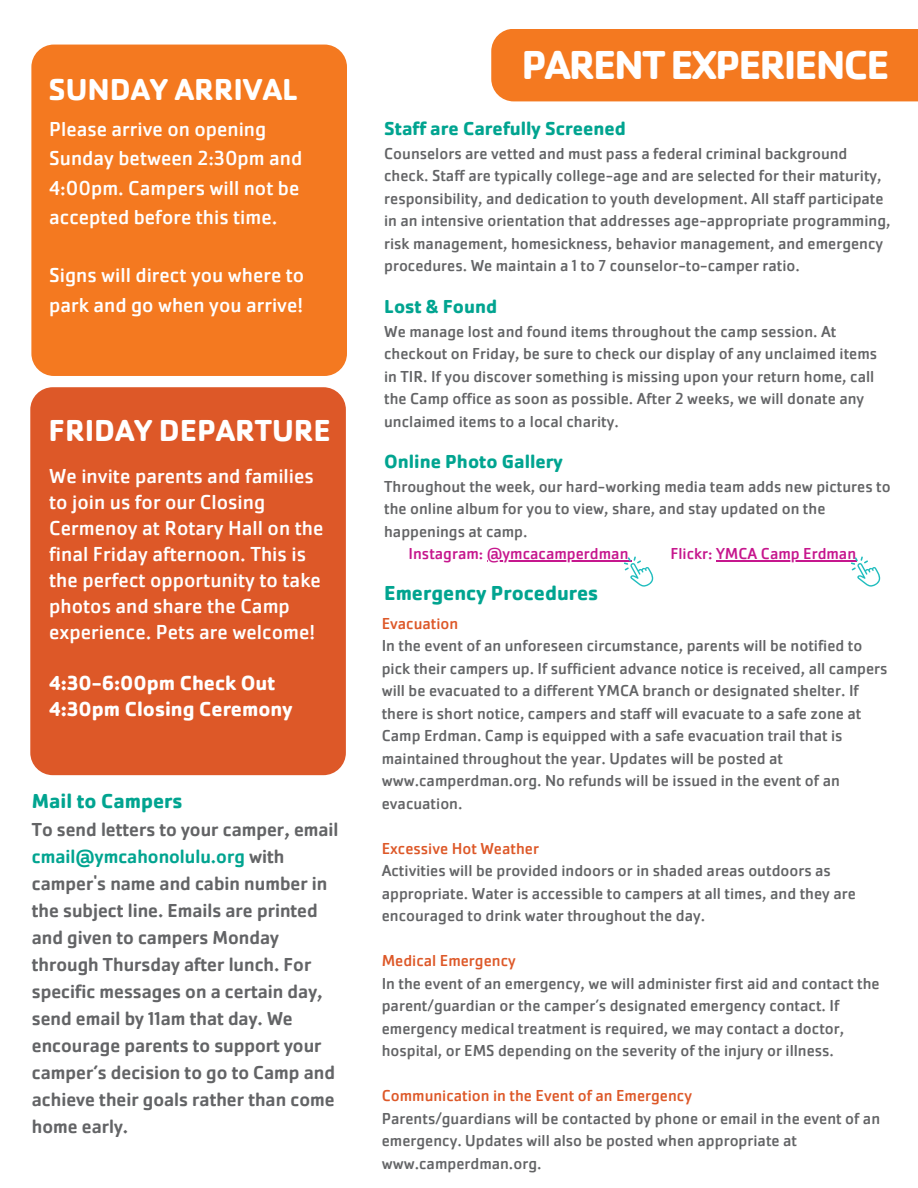
<style>
.page{position:relative;width:918px;height:1188px;background:#fff}
.page>*{position:absolute;margin:0;border:0;box-sizing:border-box;transform-origin:0 0}
.t1{font:700 42px "Cachet Pro";letter-spacing:-.045em;color:#fff}
.t2{font:700 31.5px "Cachet Pro";color:#fff}
.t3{font:21px/25.8px "Cachet Pro";color:#fff}
.t4{font:700 21px/25.8px "Cachet Pro";color:#fff}
.t5{font:700 21px "Cachet Pro";color:#01a490}
.t6{font:500 19.5px/27px "Cachet Pro";color:#636466}
.t7{font:700 19.5px "Cachet Pro";color:#01a490}
.t8{font:16.5px/22.5px "Cachet Pro";color:#636466}
.t9{font:16.5px "Cachet Pro";color:#dd5828}
.t10{font:16.5px "Cachet Pro";color:#c6168d}
.s1{color:#01a490}
</style>
<div class="page">
<div style="left:31px;top:45px;width:316px;height:331px;background:#f47920;border-radius:22px"></div>
<div style="left:491px;top:29px;width:427px;height:72px;background:#f47920"></div>
<hr style="left:487px;top:560px;width:141px;height:2px;background:#c6168d">
<hr style="left:716px;top:560px;width:140px;height:2px;background:#c6168d">
<svg style="left:851px;top:557px;width:30px;height:30px"></svg>
<svg style="left:624px;top:557px;width:30px;height:30px"></svg>
<div style="left:30px;top:387px;width:316px;height:388px;background:#dd5828;border-radius:23px"></div>
<h3 class="t2" style="left:49px;top:69px;width:251px">SUNDAY ARRIVAL</h3>
<h3 class="t3" style="left:49px;top:114px;width:255px;line-height:29.2px">Please arrive on opening<br>Sunday between 2:30pm and<br>4:00pm. Campers will not be accepted before this time.</h3>
<h1 class="t3" style="left:49px;top:261px;width:257px;line-height:29.2px">Signs will direct you where to park and go when you arrive!</h1>
<p class="t2" style="left:49px;top:411px;width:284px">FRIDAY DEPARTURE</p>
<p class="t3" style="left:49px;top:463px;width:276px">We invite parents and families to join us for our Closing<br>Cermenoy at Rotary Hall on the final Friday afternoon. This is the perfect opportunity to take photos and share the Camp experience. Pets are welcome!</p>
<p class="t4" style="left:49px;top:670px;width:245px">4:30-6:00pm Check Out<br>4:30pm Closing Ceremony</p>
<p class="t5" style="left:32px;top:788px;width:152px">Mail to Campers</p>
<p class="t6" style="left:32px;top:816px;width:308px">To send letters to your camper, email <span class="s1">cmail@ymcahonolulu.org</span> with camper's name and cabin number in the subject line. Emails are printed and given to campers Monday through Thursday after lunch. For specific messages on a certain day, send email by 11am that day. We encourage parents to support your camper’s decision to go to Camp and achieve their goals rather than come home early.</p>
<p class="t1" style="left:522px;top:38px;width:369px">PARENT EXPERIENCE</p>
<p class="t7" style="left:384px;top:116px;width:243px">Staff are Carefully Screened</p>
<p class="t8" style="left:384px;top:142px;width:508px">Counselors are vetted and must pass a federal criminal background check. Staff are typically college-age and are selected for their maturity, responsibility, and dedication to youth development. All staff participate in an intensive orientation that addresses age-appropriate programming, risk management, homesickness, behavior management, and emergency procedures. We maintain a 1 to 7 counselor-to-camper ratio.</p>
<p class="t7" style="left:384px;top:294px;width:114px">Lost &amp; Found</p>
<p class="t8" style="left:384px;top:320px;width:495px">We manage lost and found items throughout the camp session. At checkout on Friday, be sure to check our display of any unclaimed items in TIR. If you discover something is missing upon your return home, call the Camp office as soon as possible. After 2 weeks, we will donate any unclaimed items to a local charity.</p>
<h2 class="t7" style="left:384px;top:449px;width:180px">Online Photo Gallery</h2>
<h3 class="t8" style="left:384px;top:475px;width:508px">Throughout the week, our hard-working media team adds new pictures to the online album for you to view, share, and stay updated on the happenings at camp.</h3>
<h3 class="t10" style="left:409px;top:543px;width:221px">Instagram: @ymcacamperdman</h3>
<h2 class="t10" style="left:670px;top:543px;width:187px">Flickr: YMCA Camp Erdman</h2>
<p class="t5" style="left:384px;top:579px;width:216px">Emergency Procedures</p>
<p class="t9" style="left:382px;top:613px;width:78px">Evacuation</p>
<p class="t8" style="left:382px;top:634px;width:507px">In the event of an unforeseen circumstance, parents will be notified to pick their campers up. If sufficient advance notice is received, all campers will be evacuated to a different YMCA branch or designated shelter. If there is short notice, campers and staff will evacuate to a safe zone at Camp Erdman. Camp is equipped with a safe evacuation trail that is maintained throughout the year. Updates will be posted at www.camperdman.org. No refunds will be issued in the event of an evacuation.</p>
<h3 class="t9" style="left:382px;top:838px;width:159px">Excessive Hot Weather</h3>
<p class="t8" style="left:382px;top:859px;width:476px">Activities will be provided indoors or in shaded areas outdoors as appropriate. Water is accessible to campers at all times, and they are encouraged to drink water throughout the day.</p>
<p class="t9" style="left:382px;top:950px;width:136px">Medical Emergency</p>
<p class="t8" style="left:382px;top:972px;width:499px">In the event of an emergency, we will administer first aid and contact the parent/guardian or the camper’s designated emergency contact. If emergency medical treatment is required, we may contact a doctor, hospital, or EMS depending on the severity of the injury or illness.</p>
<p class="t9" style="left:382px;top:1085px;width:312px">Communication in the Event of an Emergency</p>
<p class="t8" style="left:382px;top:1107px;width:500px">Parents/guardians will be contacted by phone or email in the event of an emergency. Updates will also be posted when appropriate at www.camperdman.org.</p>
</div>
